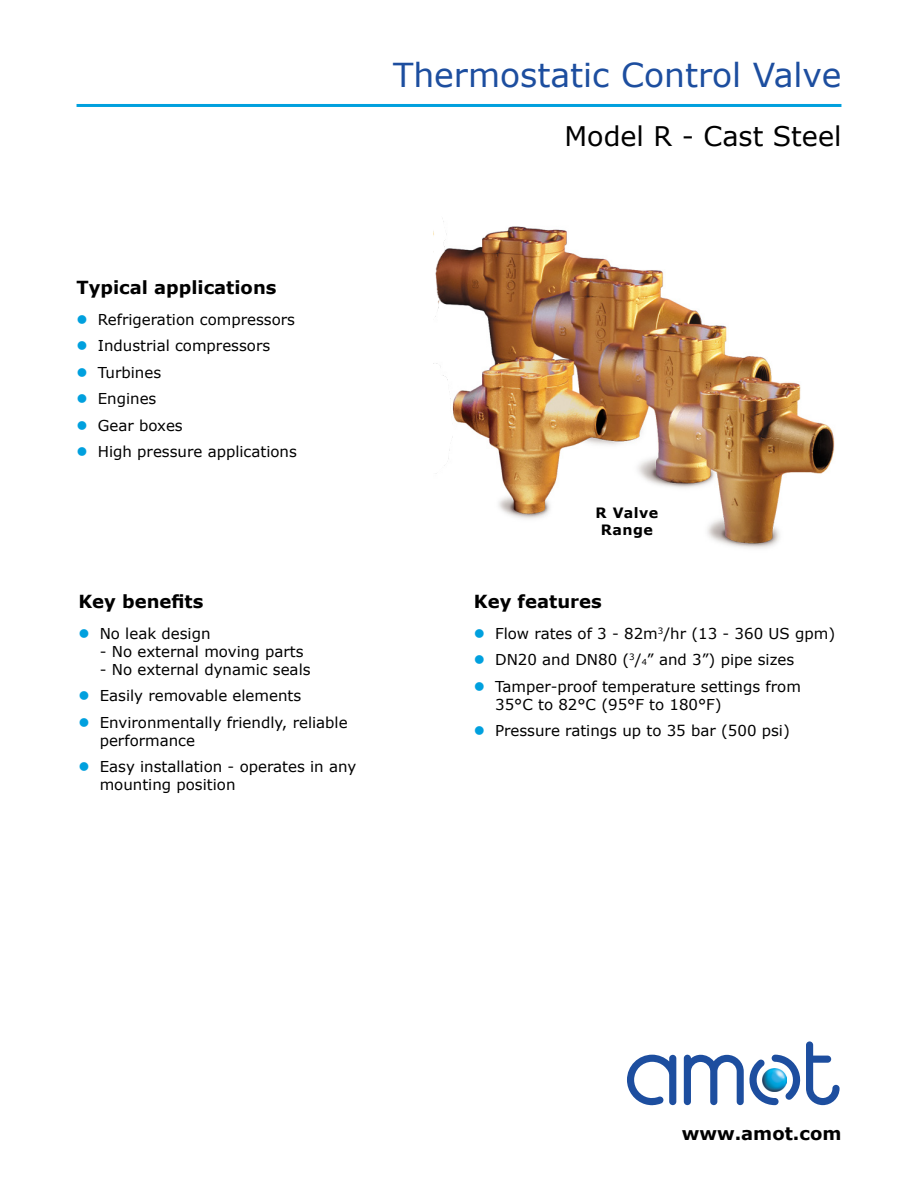
<style>
.page{position:relative;width:918px;height:1188px;background:#fff}
.page>*{position:absolute;margin:0;border:0;box-sizing:border-box;transform-origin:0 0}
.t1{font:33px "Verdana";color:#1d4e9f}
.t2{font:27px "Verdana";color:#000}
.t3{font:700 18px "Verdana";color:#000}
.t4{font:15px/18px "Verdana";color:#000}
.t5{font:700 14.25px/17.1px "Verdana";letter-spacing:.03em;color:#000;text-align:center}
.s1{color:#00a0de}
.s2{font-size:8.25px}
</style>
<div class="page">
<img style="left:435px;top:218px;width:400px;height:331px">
<svg style="left:627px;top:1055px;width:49px;height:50px"></svg>
<svg style="left:684px;top:1041px;width:156px;height:64px"></svg>
<hr style="left:77px;top:104px;width:764px;height:3px;background:#00a0de">
<h1 class="t1" style="left:393px;top:53px;width:450px">Thermostatic Control Valve</h1>
<h2 class="t2" style="left:565px;top:118px;width:278px">Model R - Cast Steel</h2>
<p class="t3" style="left:77px;top:275px;width:201px">Typical applications</p>
<p class="t4" style="left:77px;top:310px;width:220px"><span class="s1">●</span> Refrigeration compressors</p>
<p class="t4" style="left:77px;top:337px;width:195px"><span class="s1">●</span> Industrial compressors</p>
<p class="t4" style="left:77px;top:363px;width:86px"><span class="s1">●</span> Turbines</p>
<p class="t4" style="left:77px;top:390px;width:81px"><span class="s1">●</span> Engines</p>
<p class="t4" style="left:77px;top:416px;width:108px"><span class="s1">●</span> Gear boxes</p>
<p class="t4" style="left:77px;top:443px;width:222px"><span class="s1">●</span> High pressure applications</p>
<p class="t3" style="left:78px;top:589px;width:126px">Key benefits</p>
<p class="t4" style="left:78px;top:624px;width:134px"><span class="s1">●</span> No leak design</p>
<p class="t4" style="left:100px;top:642px;width:205px">- No external moving parts</p>
<p class="t4" style="left:100px;top:660px;width:212px">- No external dynamic seals</p>
<p class="t4" style="left:78px;top:687px;width:224px"><span class="s1">●</span> Easily removable elements</p>
<p class="t4" style="left:100px;top:713px;width:249px;text-indent:-21px"><span class="s1">●</span> Environmentally friendly, reliable performance</p>
<p class="t4" style="left:100px;top:758px;width:258px;text-indent:-21px"><span class="s1">●</span> Easy installation - operates in any mounting position</p>
<p class="t5" style="left:596px;top:504px;width:64px">R Valve<br>Range</p>
<p class="t3" style="left:474px;top:588px;width:129px">Key features</p>
<p class="t4" style="left:474px;top:624px;width:363px"><span class="s1">●</span> Flow rates of 3 - 82m<sup>3</sup>/hr (13 - 360 US gpm)</p>
<p class="t4" style="left:474px;top:650px;width:322px"><span class="s1">●</span> DN20 and DN80 (<sup>3</sup>/<span class="s2">4</span>” and 3”) pipe sizes</p>
<p class="t4" style="left:495px;top:677px;width:307px;text-indent:-21px"><span class="s1">●</span> Tamper-proof temperature settings from<br>35°C to 82°C (95°F to 180°F)</p>
<p class="t4" style="left:474px;top:721px;width:318px"><span class="s1">●</span> Pressure ratings up to 35 bar (500 psi)</p>
<p class="t3" style="left:682px;top:1121px;width:161px">www.amot.com</p>
</div>
